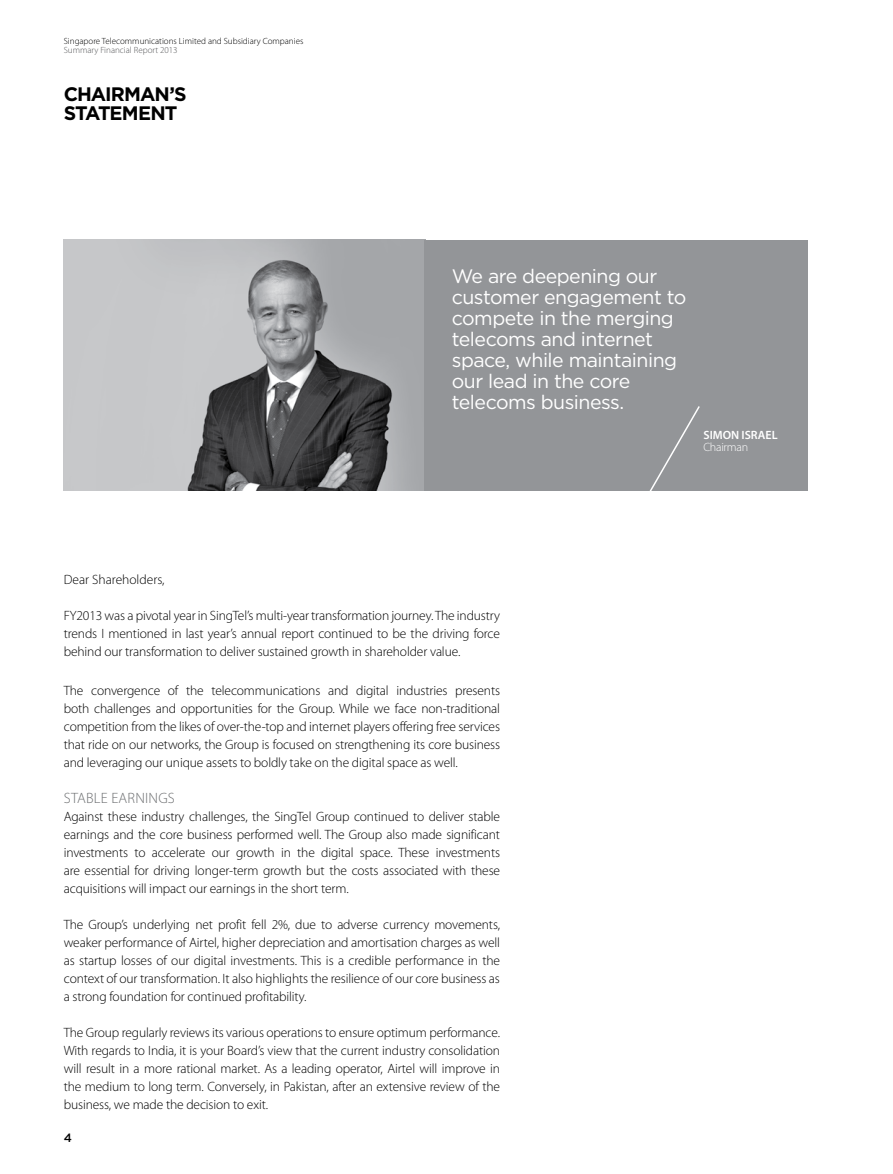
<style>
.page{position:relative;width:893px;height:1174px;background:#fff}
.page>*{position:absolute;margin:0;border:0;box-sizing:border-box;transform-origin:0 0}
.t1{font:19.5px/21px "Gotham";letter-spacing:-.025em;color:#fff}
.t2{font:700 19.5px "Gotham";letter-spacing:-.055em;color:#000}
.t3{font:300 15px "Myriad Pro";color:#6d6f71}
.t4{font:300 13.5px/18px "Myriad Pro";letter-spacing:-.01em;color:#000;text-align:justify}
.t5{font:600 12px "Myriad Pro";color:#fff}
.t6{font:300 12px "Myriad Pro";letter-spacing:-.02em;color:#fff}
.t7{font:500 12px "Gotham";color:#000}
.t8{font:300 9px "Myriad Pro";color:#000}
.t9{font:300 9px "Myriad Pro";color:#58595b}
</style>
<div class="page">
<img style="left:64px;top:240px;width:360px;height:250px">
<div style="left:424px;top:240px;width:384px;height:250px;background:#939598"></div>
<svg style="left:643px;top:406px;width:58px;height:85px"></svg>
<p class="t8" style="left:64px;top:36px;width:241px">Singapore Telecommunications Limited and Subsidiary Companies</p>
<p class="t9" style="left:64px;top:45px;width:115px">Summary Financial Report 2013</p>
<h1 class="t2" style="left:64px;top:81px;width:41px">CHAIRMAN</h1>
<h1 class="t2" style="left:169px;top:81px;width:19px">’S</h1>
<h1 class="t2" style="left:64px;top:100px;width:61px">STATEMEN</h1>
<h1 class="t2" style="left:165px;top:100px;width:14px">T</h1>
<h1 class="t1" style="left:452px;top:265px;width:236px">We are deepening our customer engagement to compete in the merging telecoms and internet space, while maintaining our lead in the core telecoms business.</h1>
<p class="t5" style="left:703px;top:427px;width:76px">SIMON ISRAEL</p>
<p class="t6" style="left:703px;top:440px;width:46px">Chairman</p>
<p class="t4" style="left:64px;top:570px;width:102px">Dear Shareholders,</p>
<p class="t4" style="left:64px;top:606px;width:438px">FY2013 was a pivotal year in SingTel’s multi-year transformation journey. The industry trends I mentioned in last year’s annual report continued to be the driving force behind our transformation to deliver sustained growth in shareholder value.</p>
<p class="t4" style="left:64px;top:682px;width:438px">The convergence of the telecommunications and digital industries presents both challenges and opportunities for the Group. While we face non-traditional competition from the likes of over-the-top and internet players offering free services that ride on our networks, the Group is focused on strengthening its core business and leveraging our unique assets to boldly take on the digital space as well.</p>
<p class="t3" style="left:64px;top:790px;width:16px">Stable</p>
<p class="t3" style="left:111px;top:790px;width:9px">earnings</p>
<p class="t4" style="left:64px;top:808px;width:438px">Against these industry challenges, the SingTel Group continued to deliver stable earnings and the core business performed well. The Group also made significant investments to accelerate our growth in the digital space. These investments are essential for driving longer-term growth but the costs associated with these acquisitions will impact our earnings in the short term.</p>
<p class="t4" style="left:64px;top:916px;width:438px">The Group’s underlying net profit fell 2%, due to adverse currency movements, weaker performance of Airtel, higher depreciation and amortisation charges as well as startup losses of our digital investments. This is a credible performance in the context of our transformation. It also highlights the resilience of our core business as a strong foundation for continued profitability.</p>
<p class="t4" style="left:64px;top:1024px;width:438px">The Group regularly reviews its various operations to ensure optimum performance.<br>With regards to India, it is your Board’s view that the current industry consolidation will result in a more rational market. As a leading operator, Airtel will improve in the medium to long term. Conversely, in Pakistan, after an extensive review of the business, we made the decision to exit.</p>
<p class="t7" style="left:64px;top:1129px;width:10px">4</p>
</div>
